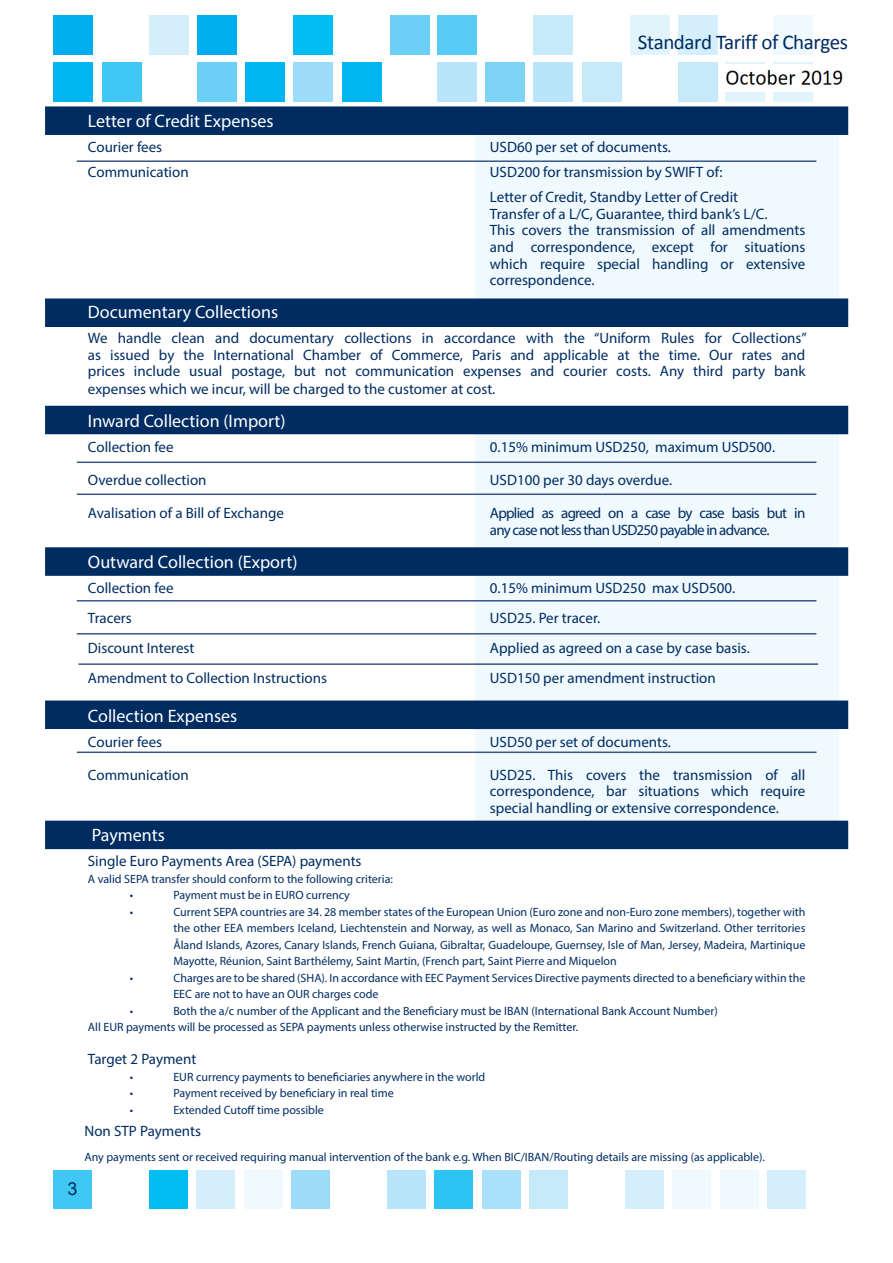
<style>
.page{position:relative;width:893px;height:1263px;background:#fff}
.page>*{position:absolute;margin:0;border:0;box-sizing:border-box;transform-origin:0 0}
.t1{font:21px "Calibri";letter-spacing:-.02em;color:#002c62}
.Heading_1{font:18px "Myriad Pro";color:#fff}
.Body_Text{font:18px "Myriad Pro";color:#fff}
.t2{font:18px "Arial Unicode MS";color:#002c62}
.Body_Text-2{font:15px/16.5px "Myriad Pro";color:#002c62;text-align:justify}
.Body_Text-3{font:15px/16.5px "Myriad Pro";letter-spacing:-.05em;color:#002c62}
.Body_Text-4{font:12px/16.5px "Myriad Pro";color:#002c62;text-align:justify}
</style>
<div class="page">
<div style="left:390px;top:15px;width:39px;height:40px;background:#6bcff6"></div>
<div style="left:438px;top:15px;width:39px;height:40px;background:#56cbf5"></div>
<div style="left:533px;top:15px;width:40px;height:40px;background:#c6eafa"></div>
<div style="left:630px;top:15px;width:39px;height:40px;background:#e1f4fc"></div>
<div style="left:678px;top:15px;width:39px;height:40px;background:#d4effb"></div>
<div style="left:773px;top:15px;width:40px;height:40px;background:#f0f9fd"></div>
<div style="left:53px;top:15px;width:39px;height:40px;background:#00aeef"></div>
<div style="left:150px;top:15px;width:39px;height:40px;background:#d4effb"></div>
<div style="left:198px;top:15px;width:39px;height:40px;background:#00aeef"></div>
<div style="left:293px;top:15px;width:39px;height:40px;background:#01bdf2"></div>
<div style="left:342px;top:63px;width:40px;height:39px;background:#00b6f0"></div>
<div style="left:438px;top:63px;width:39px;height:39px;background:#b9e5fa"></div>
<div style="left:486px;top:63px;width:39px;height:39px;background:#7cd3f6"></div>
<div style="left:533px;top:63px;width:40px;height:39px;background:#b9e5fa"></div>
<div style="left:582px;top:63px;width:40px;height:39px;background:#c6eafa"></div>
<div style="left:678px;top:63px;width:39px;height:39px;background:#c6eafa"></div>
<div style="left:726px;top:63px;width:39px;height:39px;background:#e1f4fc"></div>
<div style="left:773px;top:63px;width:40px;height:39px;background:#e1f4fc"></div>
<div style="left:53px;top:63px;width:39px;height:39px;background:#00b6f0"></div>
<div style="left:102px;top:63px;width:39px;height:39px;background:#40c7f4"></div>
<div style="left:198px;top:63px;width:39px;height:39px;background:#6bcff6"></div>
<div style="left:245px;top:63px;width:40px;height:39px;background:#00b6f0"></div>
<div style="left:293px;top:63px;width:39px;height:39px;background:#9cdcf8"></div>
<div style="left:387px;top:1170px;width:39px;height:39px;background:#b9e5fa"></div>
<div style="left:482px;top:1170px;width:39px;height:39px;background:#aae0f9"></div>
<div style="left:434px;top:1170px;width:39px;height:39px;background:#2bc4f3"></div>
<div style="left:529px;top:1170px;width:39px;height:39px;background:#c6eafa"></div>
<div style="left:625px;top:1170px;width:39px;height:39px;background:#d4effb"></div>
<div style="left:720px;top:1170px;width:39px;height:39px;background:#f0f9fd"></div>
<div style="left:672px;top:1170px;width:39px;height:39px;background:#f0f9fd"></div>
<div style="left:767px;top:1170px;width:39px;height:39px;background:#d4effb"></div>
<div style="left:53px;top:1170px;width:39px;height:39px;background:#40c7f4"></div>
<div style="left:149px;top:1170px;width:39px;height:39px;background:#01bdf2"></div>
<div style="left:244px;top:1170px;width:39px;height:39px;background:#f0f9fd"></div>
<div style="left:196px;top:1170px;width:39px;height:39px;background:#d4effb"></div>
<div style="left:291px;top:1170px;width:39px;height:39px;background:#9cdcf8"></div>
<div style="left:476px;top:127px;width:363px;height:699px;background:#f0f9fd"></div>
<div style="left:456px;top:316px;width:384px;height:116px;background:#fff"></div>
<div style="left:45px;top:298px;width:803px;height:29px;background:#002c62;border:3px solid #002c62"></div>
<div style="left:45px;top:821px;width:803px;height:28px;background:#002c62"></div>
<div style="left:45px;top:700px;width:803px;height:29px;background:#002c62;border:3px solid #002c62"></div>
<div style="left:45px;top:547px;width:803px;height:29px;background:#002c62;border:3px solid #002c62"></div>
<div style="left:45px;top:406px;width:803px;height:28px;background:#002c62"></div>
<div style="left:45px;top:106px;width:803px;height:29px;background:#002c62;border:3px solid #002c62"></div>
<hr style="left:77px;top:160px;width:739px;height:2px;background:#3a5687">
<hr style="left:77px;top:461px;width:739px;height:2px;background:#3a5687">
<hr style="left:77px;top:493px;width:739px;height:2px;background:#3a5687">
<hr style="left:77px;top:600px;width:739px;height:1px;background:#3a5687">
<hr style="left:77px;top:633px;width:739px;height:1px;background:#3a5687">
<hr style="left:77px;top:751px;width:739px;height:2px;background:#3a5687">
<hr style="left:78px;top:663px;width:740px;height:2px;background:#3a5687">
<img style="left:726px;top:65px;width:117px;height:27px">
<h1 class="t1" style="left:638px;top:29px;width:212px">Standard Tariff of Charges</h1>
<p class="t2" style="left:68px;top:1175px;width:12px">3</p>
<p class="Heading_1" style="left:88px;top:110px;width:187px">Letter of Credit Expenses</p>
<p class="Body_Text-2" style="left:88px;top:139px;width:76px">Courier fees</p>
<p class="Body_Text-2" style="left:490px;top:139px;width:183px">USD60 per set of documents.</p>
<p class="Body_Text-2" style="left:88px;top:164px;width:102px">Communication</p>
<p class="Body_Text-2" style="left:490px;top:164px;width:234px">USD200 for transmission by SWIFT of:</p>
<p class="Body_Text-2" style="left:490px;top:189px;width:250px">Letter of Credit, Standby Letter of Credit</p>
<p class="Body_Text-2" style="left:490px;top:205px;width:279px">Transfer of a L/C, Guarantee, third bank’s L/C.</p>
<p class="Body_Text-2" style="left:490px;top:222px;width:317px">This covers the transmission of all amendments and correspondence, except for situations which require special handling or extensive correspondence.</p>
<p class="Heading_1" style="left:88px;top:301px;width:192px">Documentary Collections</p>
<p class="Body_Text-2" style="left:88px;top:329px;width:720px">We handle clean and documentary collections in accordance with the “Uniform Rules for Collections” as issued by the International Chamber of Commerce, Paris and applicable at the time. Our rates and prices include usual postage, but not communication expenses and courier costs. Any third party bank</p>
<p class="Body_Text-2" style="left:88px;top:380px;width:409px">expenses which we incur, will be charged to the customer at cost.</p>
<p class="Body_Text" style="left:88px;top:410px;width:199px">Inward Collection (Import)</p>
<p class="Body_Text-2" style="left:88px;top:438px;width:87px">Collection fee</p>
<p class="Body_Text-2" style="left:490px;top:438px;width:287px">0.15% minimum USD250, maximum USD500.</p>
<p class="Body_Text-2" style="left:88px;top:471px;width:120px">Overdue collection</p>
<p class="Body_Text-2" style="left:490px;top:471px;width:184px">USD100 per 30 days overdue.</p>
<p class="Body_Text-2" style="left:88px;top:504px;width:198px">Avalisation of a Bill of Exchange</p>
<p class="Body_Text-3" style="left:490px;top:504px;width:317px">Applied as agreed on a case by case basis but in any case not less than USD250 payable in advance.</p>
<p class="Heading_1" style="left:88px;top:550px;width:211px">Outward Collection (Export)</p>
<p class="Body_Text-2" style="left:88px;top:579px;width:87px">Collection fee</p>
<p class="Body_Text-2" style="left:490px;top:579px;width:247px">0.15% minimum USD250 max USD500.</p>
<p class="Body_Text-2" style="left:88px;top:609px;width:45px">Tracers</p>
<p class="Body_Text-2" style="left:490px;top:609px;width:112px">USD25. Per tracer.</p>
<p class="Body_Text-2" style="left:88px;top:639px;width:108px">Discount Interest</p>
<p class="Body_Text-2" style="left:490px;top:639px;width:261px">Applied as agreed on a case by case basis.</p>
<p class="Body_Text-2" style="left:88px;top:669px;width:241px">Amendment to Collection Instructions</p>
<p class="Body_Text-2" style="left:490px;top:669px;width:227px">USD150 per amendment instruction</p>
<p class="Heading_1" style="left:88px;top:704px;width:151px">Collection Expenses</p>
<p class="Body_Text-2" style="left:88px;top:733px;width:76px">Courier fees</p>
<p class="Body_Text-2" style="left:490px;top:733px;width:183px">USD50 per set of documents.</p>
<p class="Body_Text-2" style="left:88px;top:766px;width:102px">Communication</p>
<p class="Body_Text-2" style="left:490px;top:766px;width:317px">USD25. This covers the transmission of all correspondence, bar situations which require special handling or extensive correspondence.</p>
<p class="Heading_1" style="left:92px;top:824px;width:75px">Payments</p>
<p class="Body_Text-2" style="left:88px;top:852px;width:275px">Single Euro Payments Area (SEPA) payments</p>
<p class="Body_Text-4" style="left:88px;top:870px;width:307px">A valid SEPA transfer should conform to the following criteria:</p>
<p class="Body_Text-4" style="left:130px;top:887px;width:5px">•</p>
<p class="Body_Text-4" style="left:173px;top:887px;width:178px">Payment must be in EURO currency</p>
<p class="Body_Text-4" style="left:130px;top:903px;width:5px">•</p>
<p class="Body_Text-4" style="left:173px;top:903px;width:633px">Current SEPA countries are 34. 28 member states of the European Union (Euro zone and non-Euro zone members), together with the other EEA members Iceland, Liechtenstein and Norway, as well as Monaco, San Marino and Switzerland. Other territories Åland Islands, Azores, Canary Islands, French Guiana, Gibraltar, Guadeloupe, Guernsey, Isle of Man, Jersey, Madeira, Martinique Mayotte, Réunion, Saint Barthélemy, Saint Martin, (French part, Saint Pierre and Miquelon</p>
<p class="Body_Text-4" style="left:130px;top:969px;width:5px">•</p>
<p class="Body_Text-4" style="left:173px;top:969px;width:633px">Charges are to be shared (SHA). In accordance with EEC Payment Services Directive payments directed to a beneficiary within the<br>EEC are not to have an OUR charges code</p>
<p class="Body_Text-4" style="left:130px;top:1002px;width:5px">•</p>
<p class="Body_Text-4" style="left:173px;top:1002px;width:546px">Both the a/c number of the Applicant and the Beneficiary must be IBAN (International Bank Account Number)</p>
<p class="Body_Text-4" style="left:88px;top:1019px;width:492px">All EUR payments will be processed as SEPA payments unless otherwise instructed by the Remitter.</p>
<p class="Body_Text-2" style="left:88px;top:1050px;width:110px">Target 2 Payment</p>
<p class="Body_Text-4" style="left:130px;top:1068px;width:5px">•</p>
<p class="Body_Text-4" style="left:173px;top:1068px;width:313px">EUR currency payments to beneficiaries anywhere in the world</p>
<p class="Body_Text-4" style="left:130px;top:1085px;width:5px">•</p>
<p class="Body_Text-4" style="left:173px;top:1085px;width:222px">Payment received by beneficiary in real time</p>
<p class="Body_Text-4" style="left:130px;top:1101px;width:5px">•</p>
<p class="Body_Text-4" style="left:173px;top:1101px;width:152px">Extended Cutoff time possible</p>
<p class="Body_Text-2" style="left:84px;top:1123px;width:118px">Non STP Payments</p>
<p class="Body_Text-4" style="left:84px;top:1149px;width:682px">Any payments sent or received requiring manual intervention of the bank e.g. When BIC/IBAN/Routing details are missing (as applicable).</p>
</div>
